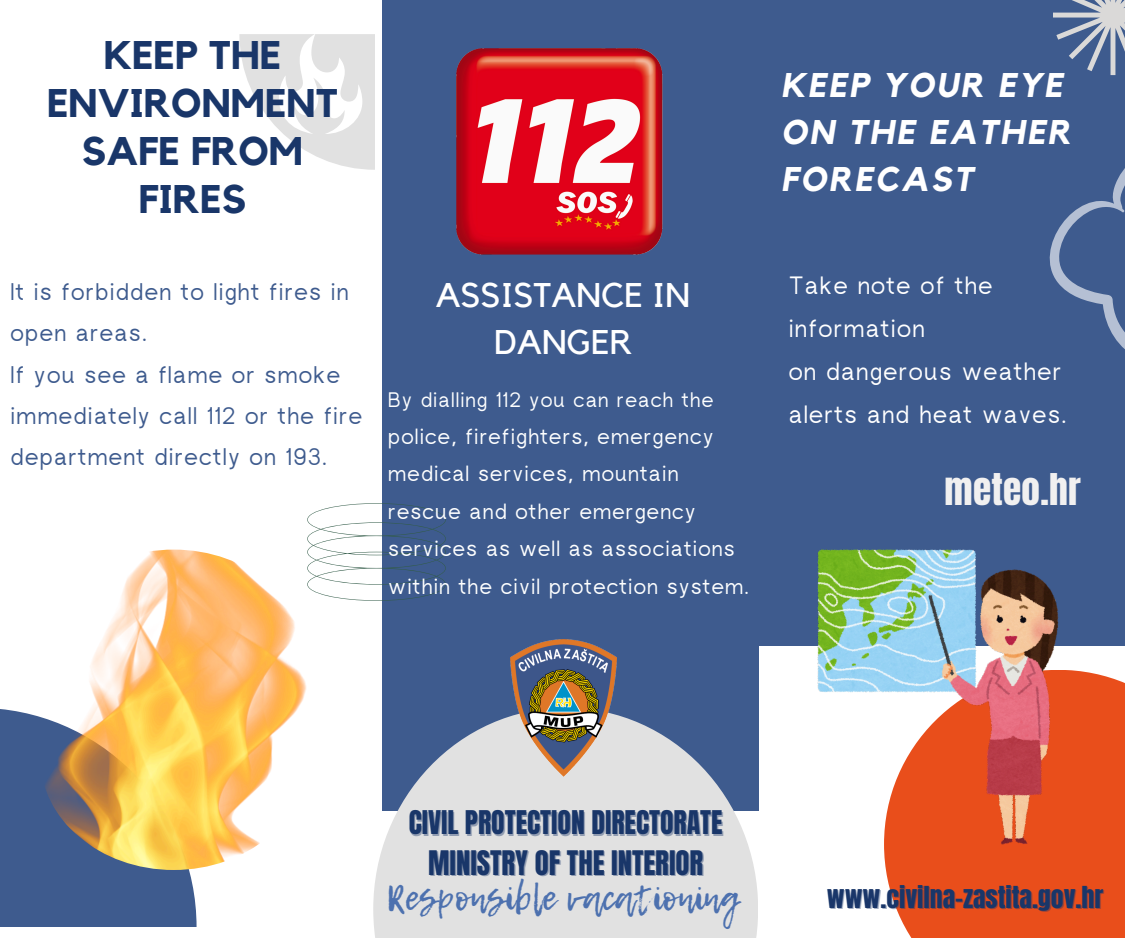
<style>
.page{position:relative;width:1125px;height:938px;background:#fff}
.page>*{position:absolute;margin:0;border:0;box-sizing:border-box;transform-origin:0 0}
.t1{font:700 39.8px/48px "Kollektif";color:#193669;text-align:center}
.t2{font:37.2px "Anton";letter-spacing:.01em;color:#f1f0f0}
.t3{font:35.3px "Lemon Tuesday";color:#4d71af}
.t4{font:italic 700 34.1px/47.2px "Kollektif";letter-spacing:.065em;color:#fff}
.t5{font:34.1px/46.9px "Kollektif";color:#fff;text-align:center}
.t6{font:28.7px "Anton";color:#193669}
.t7{font:27.7px "Anton";color:#193669}
.t8{font:25.7px "Anton";color:#193669}
.t9{font:25px/42.8px "rugratssans";letter-spacing:.05em;color:#fff}
.t10{font:24px/41.2px "rugratssans";letter-spacing:.05em;color:#3e5b8e}
.t11{font:22px/37.5px "rugratssans";letter-spacing:.05em;color:#feffff}
.t12{font:21px "rugratssans";letter-spacing:.05em;color:#feffff}
</style>
<div class="page">
<div style="left:752px;top:0;width:373px;height:646px;background:#3e5b8e"></div>
<div style="left:382px;top:0;width:376px;height:810px;background:#3e5b8e"></div>
<svg style="left:373px;top:714px;width:385px;height:223px;fill:#e1e1e1"></svg>
<div style="left:0;top:709px;width:196px;height:217px;background:#3e5b8e"></div>
<img style="left:40px;top:549px;width:267px;height:321px">
<svg style="left:307px;top:503px;width:139px;height:97px"></svg>
<svg style="left:1053px;top:0;width:72px;height:75px"></svg>
<img style="left:456px;top:48px;width:207px;height:207px">
<div style="left:884px;top:669px;width:241px;height:268px;background:#e94e1b"></div>
<img style="left:818px;top:549px;width:240px;height:295px">
<svg style="left:239px;top:34px;width:136px;height:136px"></svg>
<svg style="left:1049px;top:168px;width:76px;height:181px"></svg>
<img style="left:510px;top:639px;width:106px;height:137px">
<h3 class="t1" style="left:47px;top:33px;width:292px">KEEP THE<br>ENVIRONMENT<br>SAFE FROM<br>FIRES</h3>
<p class="t10" style="left:11px;top:273px;width:339px">It is forbidden to light fires in open areas.</p>
<p class="t10" style="left:11px;top:356px;width:353px">If you see a flame or smoke immediately call 112 or the fire department directly on 193.</p>
<p class="t5" style="left:436px;top:273px;width:256px">ASSISTANCE IN<br>DANGER</p>
<p class="t12" style="left:388px;top:392px;width:327px">By dialling 112 you can reach the</p>
<p class="t11" style="left:388px;top:419px;width:362px">police, firefighters, emergency medical services, mountain rescue and other emergency services as well as associations within the civil protection system.</p>
<p class="t4" style="left:781px;top:63px;width:291px">KEEP YOUR EYE<br>ON THE EATHER<br>FORECAST</p>
<p class="t9" style="left:789px;top:267px;width:205px">Take note of the information</p>
<h2 class="t9" style="left:789px;top:352px;width:274px">on dangerous weather</h2>
<p class="t9" style="left:789px;top:395px;width:279px">alerts and heat waves.</p>
<p class="t2" style="left:945px;top:462px;width:138px">meteo.hr</p>
<p class="t7" style="left:409px;top:803px;width:316px">CIVIL PROTECTION DIRECTORATE</p>
<p class="t6" style="left:428px;top:842px;width:277px">MINISTRY OF THE INTERIOR</p>
<p class="t3" style="left:386px;top:871px;width:354px">Responsible vacationing</p>
<p class="t8" style="left:827px;top:878px;width:278px">www.civilna-zastita.gov.hr</p>
</div>
